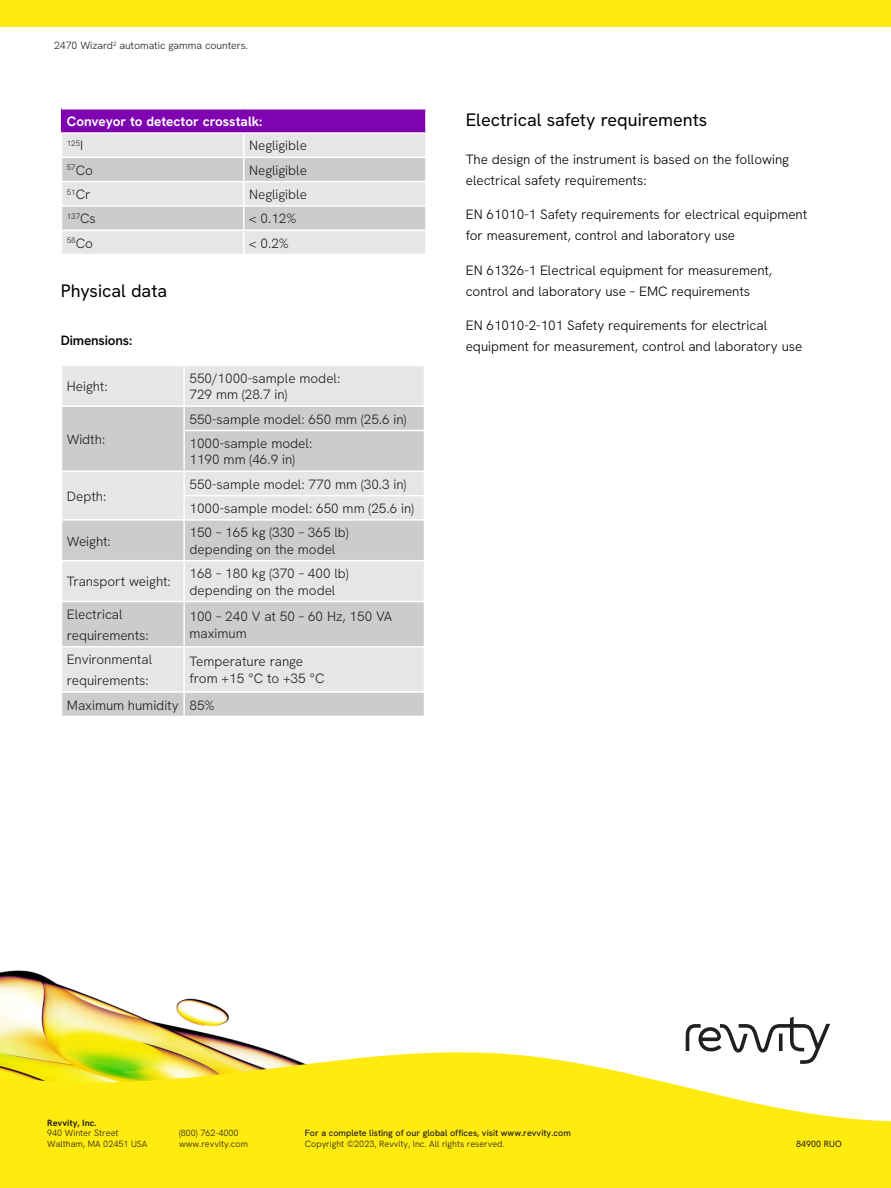
<style>
.page{position:relative;width:891px;height:1188px;background:#fff}
.page>*{position:absolute;margin:0;border:0;box-sizing:border-box;transform-origin:0 0}
.Sub_Head{font:18px "Hanken Grotesk";color:#000}
.Body_Copy{font:18px "Hanken Grotesk";color:#000}
.Table_Body_Black{font:300 13.5px/16.5px "Hanken Grotesk";color:#231f20}
.Body_Copy-2{font:300 13.5px/21px "Hanken Grotesk";color:#000}
.Table_Head{font:700 13.5px "Hanken Grotesk";color:#fff}
.Paragraph_Title{font:600 13.5px "Hanken Grotesk";letter-spacing:-.01em;color:#000}
.t1{font:300 10.5px "Hanken Grotesk";color:#231f20}
.t2{font:300 9px/10.5px "Hanken Grotesk";color:#231f20}
.t3{font:500 9px "Hanken Grotesk";color:#231f20}
.t4{font:700 9px "Hanken Grotesk";color:#231f20}
.t5{font:9px "Hanken Grotesk";color:#231f20}
.Table_Body_Black-2{font:300 7.8px "Hanken Grotesk";color:#231f20}
.s1{font-size:13.5px}
</style>
<div class="page">
<img style="left:0;top:970px;width:266px;height:79px">
<svg style="left:0;top:1049px;width:891px;height:139px;background:#fcec2f"></svg>
<div style="left:0;top:0;width:891px;height:26px;background:#ffeb0f"></div>
<svg style="left:686px;top:1017px;width:144px;height:47px"></svg>
<div style="left:62px;top:109px;width:364px;height:24px;background:#7f03b0"></div>
<hr style="left:62px;top:108px;width:182px;height:2px;background:#fff">
<hr style="left:244px;top:108px;width:183px;height:2px;background:#fff">
<hr style="left:425px;top:110px;width:2px;height:22px;background:#fff">
<hr style="left:61px;top:132px;width:183px;height:2px;background:#fff">
<hr style="left:244px;top:132px;width:183px;height:2px;background:#fff">
<svg style="left:62px;top:134px;width:364px;height:120px;background:#ddd"></svg>
<hr style="left:425px;top:231px;width:2px;height:23px;background:#fff">
<div style="left:62px;top:366px;width:362px;height:39px;background:#e6e6e6"></div>
<svg style="left:62px;top:407px;width:362px;height:309px;background:#d7d7d7"></svg>
<hr style="left:183px;top:366px;width:2px;height:39px;background:#fff">
<hr style="left:183px;top:407px;width:2px;height:23px;background:#fff">
<hr style="left:183px;top:495px;width:242px;height:1px;background:#fff">
<hr style="left:61px;top:519px;width:123px;height:2px;background:#fff">
<hr style="left:184px;top:519px;width:241px;height:2px;background:#fff">
<hr style="left:61px;top:560px;width:123px;height:1px;background:#fff">
<hr style="left:184px;top:560px;width:241px;height:1px;background:#fff">
<hr style="left:61px;top:601px;width:123px;height:1px;background:#fff">
<hr style="left:184px;top:601px;width:241px;height:1px;background:#fff">
<hr style="left:61px;top:646px;width:123px;height:2px;background:#fff">
<hr style="left:184px;top:646px;width:241px;height:2px;background:#fff">
<hr style="left:61px;top:691px;width:123px;height:2px;background:#fff">
<hr style="left:184px;top:691px;width:241px;height:2px;background:#fff">
<hr style="left:183px;top:430px;width:242px;height:1px;background:#fff">
<hr style="left:183px;top:431px;width:2px;height:40px;background:#fff">
<hr style="left:61px;top:471px;width:123px;height:1px;background:#fff">
<hr style="left:184px;top:471px;width:241px;height:1px;background:#fff">
<hr style="left:183px;top:472px;width:2px;height:23px;background:#fff">
<hr style="left:183px;top:496px;width:2px;height:23px;background:#fff">
<hr style="left:183px;top:521px;width:2px;height:39px;background:#fff">
<hr style="left:183px;top:561px;width:2px;height:40px;background:#fff">
<hr style="left:183px;top:602px;width:2px;height:44px;background:#fff">
<hr style="left:183px;top:648px;width:2px;height:43px;background:#fff">
<hr style="left:183px;top:693px;width:2px;height:23px;background:#fff">
<p class="t1" style="left:54px;top:39px;width:196px">2470 Wizard<sup>2</sup> automatic gamma counters.</p>
<p class="Table_Head" style="left:67px;top:113px;width:197px">Conveyor to detector crosstalk:</p>
<p class="Table_Body_Black-2" style="left:67px;top:138px;width:18px">125<span class="s1">I</span></p>
<p class="Table_Body_Black" style="left:249px;top:137px;width:59px">Negligible</p>
<p class="Table_Body_Black-2" style="left:67px;top:163px;width:27px">57<span class="s1">Co</span></p>
<p class="Table_Body_Black" style="left:249px;top:162px;width:59px">Negligible</p>
<p class="Table_Body_Black-2" style="left:67px;top:187px;width:25px">51<span class="s1">Cr</span></p>
<p class="Table_Body_Black" style="left:249px;top:186px;width:59px">Negligible</p>
<p class="Table_Body_Black-2" style="left:67px;top:211px;width:30px">137<span class="s1">Cs</span></p>
<p class="Table_Body_Black" style="left:249px;top:210px;width:49px">&lt; 0.12%</p>
<p class="Table_Body_Black-2" style="left:67px;top:235px;width:27px">58<span class="s1">Co</span></p>
<p class="Table_Body_Black" style="left:249px;top:234px;width:41px">&lt; 0.2%</p>
<p class="Body_Copy" style="left:61px;top:279px;width:108px">Physical data</p>
<p class="Paragraph_Title" style="left:61px;top:332px;width:73px">Dimensions:</p>
<p class="Table_Body_Black" style="left:67px;top:378px;width:42px">Height:</p>
<p class="Table_Body_Black" style="left:190px;top:370px;width:152px">550/1000-sample model:<br>729 mm (28.7 in)</p>
<p class="Table_Body_Black" style="left:67px;top:431px;width:40px">Width:</p>
<p class="Table_Body_Black" style="left:190px;top:410px;width:218px">550-sample model: 650 mm (25.6 in)</p>
<p class="Table_Body_Black" style="left:190px;top:435px;width:124px">1000-sample model:<br>1190 mm (46.9 in)</p>
<p class="Table_Body_Black" style="left:67px;top:488px;width:41px">Depth:</p>
<p class="Table_Body_Black" style="left:67px;top:532px;width:45px">Weight:</p>
<p class="Table_Body_Black" style="left:67px;top:573px;width:105px">Transport weight:</p>
<p class="Table_Body_Black" style="left:67px;top:606px;width:57px">Electrical</p>
<p class="Table_Body_Black" style="left:67px;top:627px;width:83px">requirements:</p>
<p class="Table_Body_Black" style="left:67px;top:651px;width:87px">Environmental</p>
<p class="Table_Body_Black" style="left:67px;top:672px;width:83px">requirements:</p>
<p class="Table_Body_Black" style="left:190px;top:475px;width:218px">550-sample model: 770 mm (30.3 in)</p>
<p class="Table_Body_Black" style="left:190px;top:500px;width:226px">1000-sample model: 650 mm (25.6 in)</p>
<p class="Table_Body_Black" style="left:190px;top:524px;width:160px">150 – 165 kg (330 – 365 lb)</p>
<p class="Table_Body_Black" style="left:190px;top:541px;width:147px">depending on the model</p>
<p class="Table_Body_Black" style="left:190px;top:565px;width:160px">168 – 180 kg (370 – 400 lb)</p>
<p class="Table_Body_Black" style="left:190px;top:581px;width:147px">depending on the model</p>
<p class="Table_Body_Black" style="left:190px;top:608px;width:204px">100 – 240 V at 50 – 60 Hz, 150 VA maximum</p>
<p class="Table_Body_Black" style="left:190px;top:653px;width:115px">Temperature range</p>
<p class="Table_Body_Black" style="left:190px;top:670px;width:137px">from +15 °C to +35 °C</p>
<p class="Table_Body_Black" style="left:67px;top:696px;width:113px">Maximum humidity</p>
<p class="Table_Body_Black" style="left:190px;top:696px;width:27px">85%</p>
<p class="Sub_Head" style="left:466px;top:108px;width:243px">Electrical safety requirements</p>
<p class="Body_Copy-2" style="left:466px;top:148px;width:325px">The design of the instrument is based on the following electrical safety requirements:</p>
<p class="Body_Copy-2" style="left:466px;top:204px;width:343px">EN 61010-1 Safety requirements for electrical equipment for measurement, control and laboratory use</p>
<p class="Body_Copy-2" style="left:466px;top:259px;width:308px">EN 61326-1 Electrical equipment for measurement, control and laboratory use – EMC requirements</p>
<p class="Body_Copy-2" style="left:466px;top:315px;width:338px">EN 61010-2-101 Safety requirements for electrical equipment for measurement, control and laboratory use</p>
<p class="t4" style="left:47px;top:1117px;width:51px">Revvity, Inc.</p>
<p class="t2" style="left:47px;top:1128px;width:102px">940 Winter Street<br>Waltham, MA 02451 USA</p>
<p class="t2" style="left:179px;top:1128px;width:71px">(800) 762-4000 www.revvity.com</p>
<p class="t3" style="left:305px;top:1127px;width:268px">For a complete listing of our global offices, visit www.revvity.com</p>
<p class="t2" style="left:305px;top:1138px;width:202px">Copyright ©2023, Revvity, Inc. All rights reserved.</p>
<p class="t5" style="left:796px;top:1138px;width:47px">84900 RUO</p>
</div>
